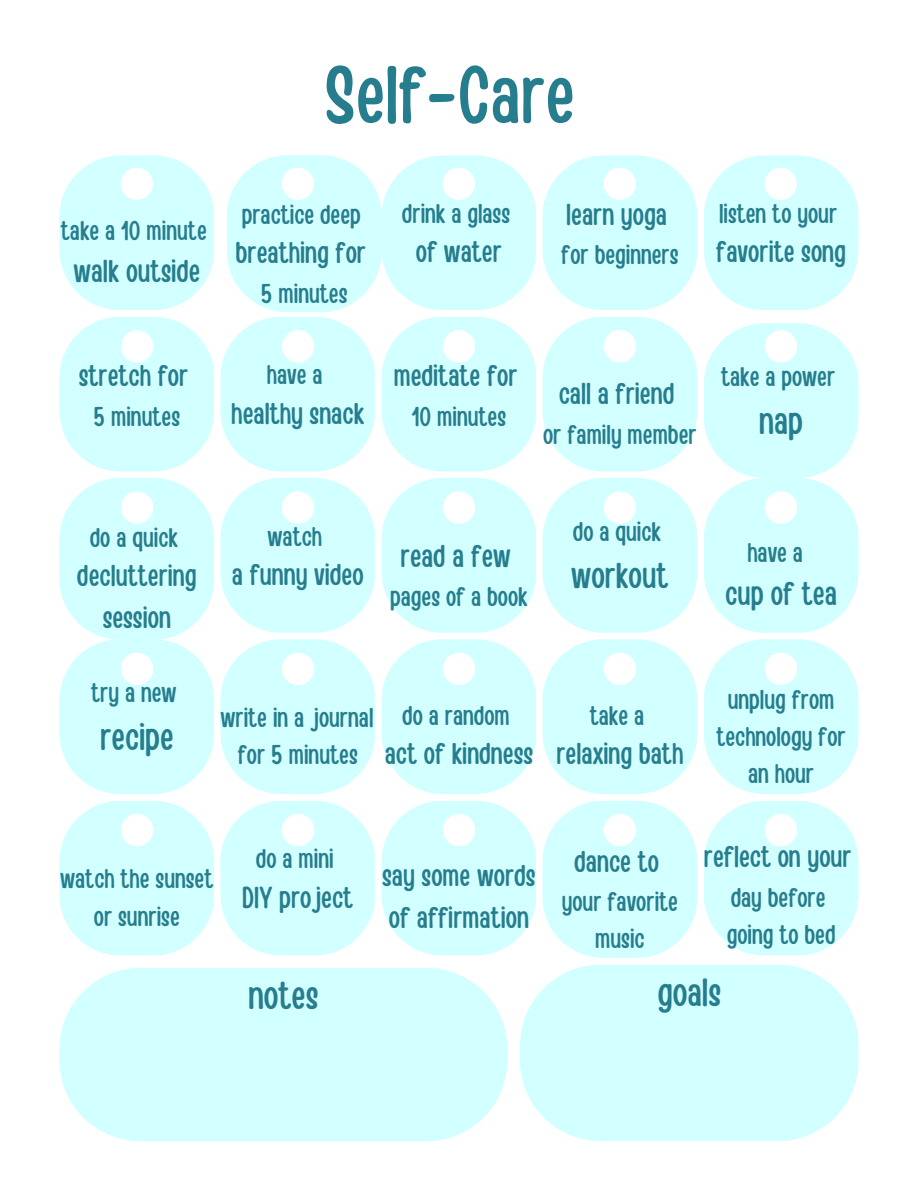
<style>
.page{position:relative;width:918px;height:1188px;background:#fff}
.page>*{position:absolute;margin:0;border:0;box-sizing:border-box;transform-origin:0 0}
.t1{font:81px "Handy Casual Condensed";color:#267d8d}
.t2{font:39px "Handy Casual Condensed";color:#267d8d}
.t3{font:37.5px "Handy Casual Condensed";color:#267d8d}
.t4{font:36px "Handy Casual Condensed";color:#267d8d}
.t5{font:33px "Handy Casual Condensed";color:#267d8d}
.t6{font:31.5px "Handy Casual Condensed";color:#267d8d}
.t7{font:30px/41.7px "Handy Casual Condensed";color:#267d8d;text-align:center}
.t8{font:27px/37.2px "Handy Casual Condensed";color:#267d8d;text-align:center}
</style>
<div class="page">
<div style="left:59px;top:155px;width:155px;height:155px;background:#d2ffff;border-radius:61px"></div>
<div style="left:704px;top:155px;width:155px;height:155px;background:#d2ffff;border-radius:61px"></div>
<div style="left:382px;top:155px;width:154px;height:155px;background:#d2ffff;border-radius:61px"></div>
<div style="left:227px;top:155px;width:155px;height:157px;background:#d2ffff;border-radius:61px"></div>
<div style="left:543px;top:155px;width:154px;height:155px;background:#d2ffff;border-radius:61px"></div>
<div style="left:59px;top:478px;width:155px;height:162px;background:#d2ffff;border-radius:61px"></div>
<div style="left:59px;top:801px;width:155px;height:155px;background:#d2ffff;border-radius:61px"></div>
<div style="left:704px;top:478px;width:155px;height:155px;background:#d2ffff;border-radius:61px"></div>
<div style="left:704px;top:801px;width:155px;height:155px;background:#d2ffff;border-radius:61px"></div>
<div style="left:382px;top:478px;width:154px;height:155px;background:#d2ffff;border-radius:61px"></div>
<div style="left:382px;top:801px;width:154px;height:155px;background:#d2ffff;border-radius:61px"></div>
<div style="left:220px;top:478px;width:155px;height:155px;background:#d2ffff;border-radius:61px"></div>
<div style="left:220px;top:801px;width:155px;height:155px;background:#d2ffff;border-radius:61px"></div>
<div style="left:543px;top:478px;width:154px;height:155px;background:#d2ffff;border-radius:61px"></div>
<div style="left:543px;top:801px;width:154px;height:157px;background:#d2ffff;border-radius:61px"></div>
<div style="left:59px;top:317px;width:155px;height:154px;background:#d2ffff;border-radius:61px"></div>
<div style="left:704px;top:323px;width:155px;height:155px;background:#d2ffff;border-radius:61px"></div>
<div style="left:382px;top:317px;width:154px;height:154px;background:#d2ffff;border-radius:61px"></div>
<div style="left:220px;top:317px;width:155px;height:154px;background:#d2ffff;border-radius:61px"></div>
<div style="left:543px;top:317px;width:154px;height:154px;background:#d2ffff;border-radius:61px"></div>
<div style="left:59px;top:639px;width:155px;height:155px;background:#d2ffff;border-radius:61px"></div>
<div style="left:704px;top:639px;width:155px;height:155px;background:#d2ffff;border-radius:61px"></div>
<div style="left:382px;top:639px;width:154px;height:155px;background:#d2ffff;border-radius:61px"></div>
<div style="left:220px;top:639px;width:155px;height:155px;background:#d2ffff;border-radius:61px"></div>
<div style="left:543px;top:639px;width:154px;height:155px;background:#d2ffff;border-radius:61px"></div>
<div style="left:59px;top:968px;width:448px;height:173px;background:#d2ffff;border-radius:81px"></div>
<div style="left:520px;top:965px;width:339px;height:176px;background:#d2ffff;border-radius:81px"></div>
<div style="left:121px;top:168px;width:32px;height:32px;background:#fff;border-radius:50%"></div>
<div style="left:121px;top:330px;width:32px;height:33px;background:#fff;border-radius:50%"></div>
<div style="left:121px;top:491px;width:32px;height:33px;background:#fff;border-radius:50%"></div>
<div style="left:282px;top:168px;width:32px;height:32px;background:#fff;border-radius:50%"></div>
<div style="left:282px;top:330px;width:32px;height:33px;background:#fff;border-radius:50%"></div>
<div style="left:282px;top:491px;width:32px;height:33px;background:#fff;border-radius:50%"></div>
<div style="left:443px;top:168px;width:32px;height:32px;background:#fff;border-radius:50%"></div>
<div style="left:443px;top:330px;width:32px;height:33px;background:#fff;border-radius:50%"></div>
<div style="left:443px;top:491px;width:32px;height:33px;background:#fff;border-radius:50%"></div>
<div style="left:603px;top:168px;width:33px;height:32px;background:#fff;border-radius:50%"></div>
<div style="left:604px;top:330px;width:32px;height:33px;background:#fff;border-radius:50%"></div>
<div style="left:604px;top:491px;width:32px;height:33px;background:#fff;border-radius:50%"></div>
<div style="left:764px;top:168px;width:33px;height:32px;background:#fff;border-radius:50%"></div>
<div style="left:765px;top:330px;width:32px;height:33px;background:#fff;border-radius:50%"></div>
<div style="left:765px;top:491px;width:32px;height:33px;background:#fff;border-radius:50%"></div>
<div style="left:121px;top:653px;width:32px;height:32px;background:#fff;border-radius:50%"></div>
<div style="left:282px;top:653px;width:32px;height:32px;background:#fff;border-radius:50%"></div>
<div style="left:443px;top:653px;width:32px;height:32px;background:#fff;border-radius:50%"></div>
<div style="left:604px;top:653px;width:32px;height:32px;background:#fff;border-radius:50%"></div>
<div style="left:765px;top:653px;width:32px;height:32px;background:#fff;border-radius:50%"></div>
<div style="left:121px;top:814px;width:32px;height:32px;background:#fff;border-radius:50%"></div>
<div style="left:282px;top:814px;width:32px;height:32px;background:#fff;border-radius:50%"></div>
<div style="left:443px;top:814px;width:32px;height:32px;background:#fff;border-radius:50%"></div>
<div style="left:604px;top:814px;width:32px;height:32px;background:#fff;border-radius:50%"></div>
<div style="left:765px;top:814px;width:32px;height:32px;background:#fff;border-radius:50%"></div>
<h3 class="t1" style="left:325px;top:42px;width:251px">Self-Care</h3>
<h1 class="t8" style="left:61px;top:211px;width:147px">take a 10 minute</h1>
<p class="t6" style="left:73px;top:250px;width:128px">walk outside</p>
<p class="t7" style="left:79px;top:353px;width:111px">stretch for</p>
<p class="t8" style="left:94px;top:396px;width:88px">5 minutes</p>
<p class="t8" style="left:242px;top:194px;width:120px">practice deep</p>
<p class="t7" style="left:236px;top:230px;width:132px">breathing for</p>
<p class="t8" style="left:261px;top:273px;width:88px">5 minutes</p>
<p class="t8" style="left:267px;top:355px;width:57px">have a</p>
<p class="t7" style="left:231px;top:391px;width:134px">healthy snack</p>
<h3 class="t8" style="left:402px;top:194px;width:110px">drink a glass</h3>
<p class="t7" style="left:416px;top:230px;width:88px">of water</p>
<p class="t7" style="left:566px;top:192px;width:102px">learn yoga</p>
<p class="t8" style="left:561px;top:235px;width:119px">for beginners</p>
<p class="t8" style="left:719px;top:194px;width:120px">listen to your</p>
<h3 class="t7" style="left:716px;top:230px;width:131px">favorite song</h3>
<p class="t7" style="left:394px;top:353px;width:125px">meditate for</p>
<p class="t8" style="left:412px;top:396px;width:96px">10 minutes</p>
<p class="t7" style="left:559px;top:372px;width:117px">call a friend</p>
<p class="t8" style="left:543px;top:414px;width:155px">or family member</p>
<p class="t8" style="left:721px;top:356px;width:116px">take a power</p>
<h3 class="t3" style="left:759px;top:396px;width:45px">nap</h3>
<p class="t8" style="left:90px;top:517px;width:90px">do a quick</p>
<p class="t7" style="left:77px;top:553px;width:121px">decluttering session</p>
<h3 class="t8" style="left:91px;top:672px;width:87px">try a new</h3>
<p class="t3" style="left:100px;top:713px;width:75px">recipe</p>
<p class="t8" style="left:268px;top:516px;width:56px">watch</p>
<p class="t7" style="left:232px;top:552px;width:133px">a funny video</p>
<p class="t6" style="left:400px;top:535px;width:112px">read a few</p>
<p class="t8" style="left:390px;top:577px;width:139px">pages of a book</p>
<p class="t8" style="left:573px;top:512px;width:90px">do a quick</p>
<p class="t4" style="left:571px;top:552px;width:99px">workout</p>
<h3 class="t8" style="left:220px;top:698px;width:155px">write in a journal</h3>
<p class="t8" style="left:238px;top:735px;width:121px">for 5 minutes</p>
<h3 class="t8" style="left:402px;top:695px;width:109px">do a random</h3>
<h3 class="t7" style="left:385px;top:731px;width:150px">act of kindness</h3>
<p class="t8" style="left:590px;top:695px;width:56px">take a</p>
<p class="t7" style="left:556px;top:731px;width:128px">relaxing bath</p>
<h3 class="t8" style="left:747px;top:532px;width:57px">have a</h3>
<h3 class="t5" style="left:725px;top:572px;width:113px">cup of tea</h3>
<p class="t8" style="left:716px;top:680px;width:131px">unplug from technology for an hour</p>
<h3 class="t8" style="left:60px;top:859px;width:155px">watch the sunset or sunrise</h3>
<h3 class="t8" style="left:256px;top:839px;width:79px">do a mini</h3>
<h3 class="t7" style="left:242px;top:875px;width:113px">DIY project</h3>
<p class="t7" style="left:382px;top:854px;width:155px;text-align:left">say some words of affirmation</p>
<p class="t7" style="left:574px;top:839px;width:86px">dance to</p>
<p class="t8" style="left:562px;top:882px;width:118px">your favorite music</p>
<h3 class="t7" style="left:704px;top:834px;width:149px">reflect on your</h3>
<h3 class="t8" style="left:727px;top:877px;width:110px;text-align:left">day before going to bed</h3>
<h2 class="t2" style="left:248px;top:970px;width:72px">notes</h2>
<h2 class="t2" style="left:657px;top:967px;width:65px">goals</h2>
</div>
